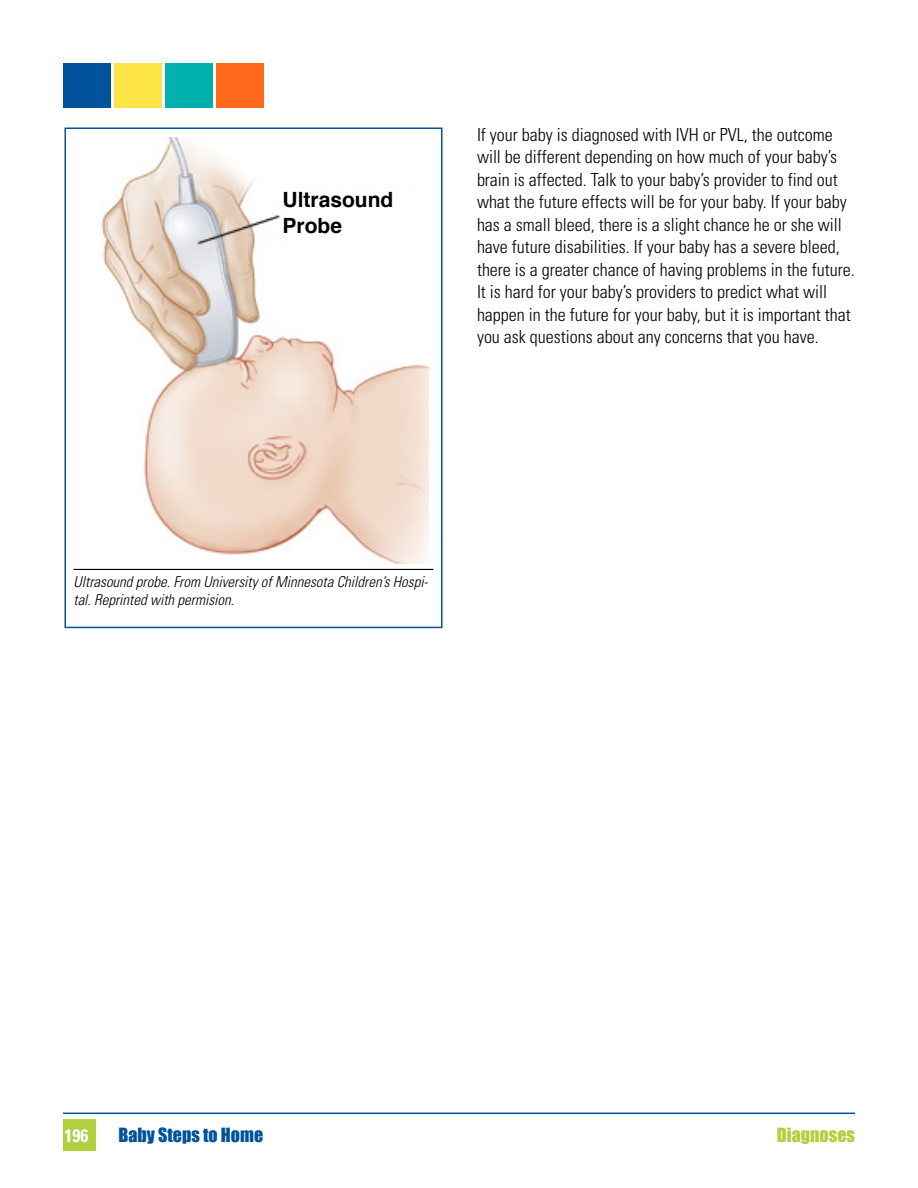
<style>
.page{position:relative;width:918px;height:1188px;background:#fff}
.page>*{position:absolute;margin:0;border:0;box-sizing:border-box;transform-origin:0 0}
.t1{font:700 21px/25.2px "Helvetica";color:#000}
.Body_text_no_indent{font:300 condensed 18px/22.5px "Univers LT Std";color:#000}
.t2{font:18px "Impact";color:#00539b}
.t3{font:18px "Impact";color:#b2cf3f}
.t4{font:700 condensed 18px "Univers LT Std";color:#fff}
.Caption_1{font:italic 300 condensed 15px/18px "Univers LT Std";color:#000}
</style>
<div class="page">
<div style="left:114px;top:63px;width:48px;height:45px;background:#fce444"></div>
<div style="left:63px;top:63px;width:48px;height:45px;background:#00539b"></div>
<div style="left:165px;top:63px;width:48px;height:45px;background:#00b1b0"></div>
<div style="left:216px;top:63px;width:48px;height:45px;background:#ff671b"></div>
<hr style="left:63px;top:1113px;width:792px;height:1px;background:#00539b">
<div style="left:63px;top:1120px;width:32px;height:31px;background:#b2cf3f"></div>
<hr style="left:73px;top:569px;width:360px;height:1px;background:#000">
<img style="left:101px;top:137px;width:328px;height:427px">
<div style="left:64px;top:128px;width:378px;height:500px;border:2px solid #00539b"></div>
<div style="left:283px;top:192px;width:145px;height:63px;background:#fff"></div>
<p class="t1" style="left:283px;top:188px;width:112px">Ultrasound<br>Probe</p>
<p class="Body_text_no_indent" style="left:477px;top:123px;width:379px">If your baby is diagnosed with IVH or PVL, the outcome will be different depending on how much of your baby’s brain is affected. Talk to your baby’s provider to find out what the future effects will be for your baby. If your baby has a small bleed, there is a slight chance he or she will have future disabilities. If your baby has a severe bleed, there is a greater chance of having problems in the future.<br>It is hard for your baby’s providers to predict what will happen in the future for your baby, but it is important that you ask questions about any concerns that you have.</p>
<p class="Caption_1" style="left:73px;top:572px;width:356px">Ultrasound probe. From University of Minnesota Children’s Hospi&shy;tal. Reprinted with permision.</p>
<p class="t4" style="left:64px;top:1125px;width:25px">196</p>
<p class="t2" style="left:118px;top:1124px;width:146px">Baby Steps to Home</p>
<p class="t3" style="left:777px;top:1124px;width:80px">Diagnoses</p>
</div>
